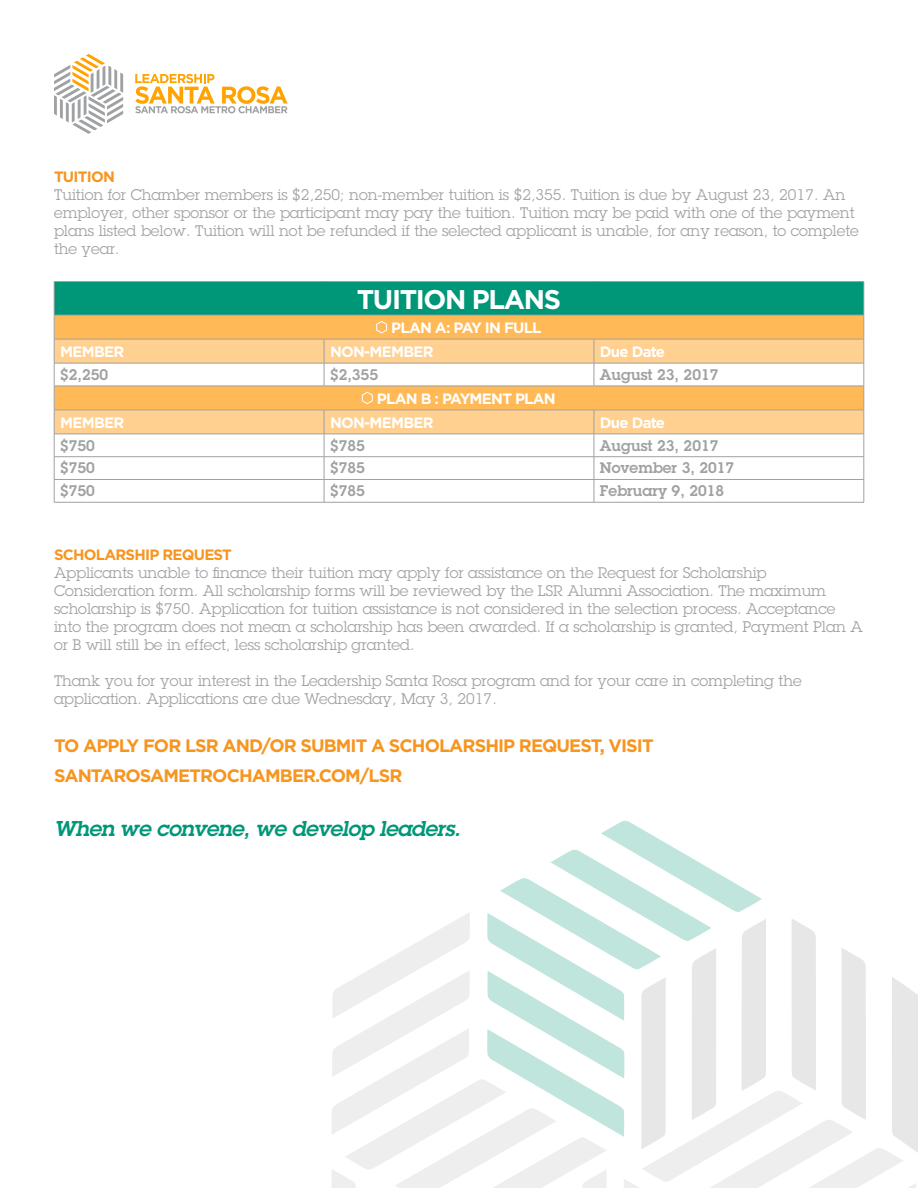
<style>
.page{position:relative;width:918px;height:1188px;background:#fff}
.page>*{position:absolute;margin:0;border:0;box-sizing:border-box;transform-origin:0 0}
.t1{font:700 27px "Gotham";letter-spacing:-.05em;color:#fff}
.t2{font:italic 600 21px "Lubalin Graph Std";letter-spacing:-.02em;color:#009778}
.t3{font:700 18px/30px "Gotham";letter-spacing:-.05em;color:#f7951f}
.t4{font:15px/18px "Lubalin Graph Std";color:#9fa1a3}
.t5{font:600 15px "Lubalin Graph Std";color:#9fa1a3}
.t6{font:700 15px "Gotham";letter-spacing:-.05em;color:#fff}
.t7{font:700 15px "Gotham";letter-spacing:-.05em;color:#f7951f}
</style>
<div class="page">
<svg style="left:54px;top:54px;width:69px;height:80px"></svg>
<svg style="left:135px;top:74px;width:153px;height:39px"></svg>
<svg style="left:332px;top:820px;width:586px;height:368px"></svg>
<div style="left:54px;top:282px;width:810px;height:33px;background:#009778"></div>
<div style="left:55px;top:316px;width:809px;height:23px;background:#ffb957"></div>
<svg style="left:55px;top:340px;width:809px;height:94px;fill:#ffd090"></svg>
<hr style="left:54px;top:434px;width:270px;height:1px;background:#9fa1a3">
<hr style="left:324px;top:434px;width:270px;height:1px;background:#9fa1a3">
<hr style="left:594px;top:434px;width:270px;height:1px;background:#9fa1a3">
<hr style="left:54px;top:456px;width:270px;height:1px;background:#9fa1a3">
<hr style="left:324px;top:456px;width:270px;height:1px;background:#9fa1a3">
<hr style="left:594px;top:456px;width:270px;height:1px;background:#9fa1a3">
<hr style="left:54px;top:479px;width:270px;height:1px;background:#9fa1a3">
<hr style="left:324px;top:479px;width:270px;height:1px;background:#9fa1a3">
<svg style="left:324px;top:411px;width:1px;height:91px"></svg>
<hr style="left:594px;top:479px;width:270px;height:1px;background:#9fa1a3">
<svg style="left:594px;top:411px;width:1px;height:91px"></svg>
<hr style="left:54px;top:502px;width:270px;height:1px;background:#9fa1a3">
<hr style="left:324px;top:502px;width:270px;height:1px;background:#9fa1a3">
<hr style="left:594px;top:502px;width:270px;height:1px;background:#9fa1a3">
<hr style="left:54px;top:281px;width:270px;height:1px;background:#9fa1a3">
<hr style="left:54px;top:282px;width:1px;height:33px;background:#9fa1a3">
<hr style="left:324px;top:281px;width:270px;height:1px;background:#9fa1a3">
<hr style="left:594px;top:281px;width:270px;height:1px;background:#9fa1a3">
<hr style="left:864px;top:282px;width:1px;height:33px;background:#9fa1a3">
<hr style="left:54px;top:315px;width:270px;height:1px;background:#9fa1a3">
<hr style="left:324px;top:315px;width:270px;height:1px;background:#9fa1a3">
<hr style="left:594px;top:315px;width:270px;height:1px;background:#9fa1a3">
<hr style="left:54px;top:386px;width:270px;height:1px;background:#9fa1a3">
<hr style="left:324px;top:386px;width:270px;height:1px;background:#9fa1a3">
<hr style="left:594px;top:386px;width:270px;height:1px;background:#9fa1a3">
<hr style="left:54px;top:410px;width:270px;height:1px;background:#9fa1a3">
<hr style="left:324px;top:410px;width:270px;height:1px;background:#9fa1a3">
<hr style="left:594px;top:410px;width:270px;height:1px;background:#9fa1a3">
<hr style="left:54px;top:339px;width:270px;height:1px;background:#9fa1a3">
<svg style="left:54px;top:315px;width:1px;height:187px"></svg>
<hr style="left:54px;top:363px;width:270px;height:1px;background:#9fa1a3">
<hr style="left:324px;top:339px;width:270px;height:1px;background:#9fa1a3">
<svg style="left:324px;top:339px;width:1px;height:47px"></svg>
<hr style="left:324px;top:363px;width:270px;height:1px;background:#9fa1a3">
<hr style="left:594px;top:339px;width:270px;height:1px;background:#9fa1a3">
<svg style="left:594px;top:339px;width:1px;height:47px"></svg>
<svg style="left:864px;top:315px;width:1px;height:187px"></svg>
<hr style="left:594px;top:363px;width:270px;height:1px;background:#9fa1a3">
<svg style="left:376px;top:321px;width:11px;height:12px"></svg>
<svg style="left:362px;top:392px;width:11px;height:12px"></svg>
<p class="t7" style="left:54px;top:167px;width:62px">TUITION</p>
<p class="t4" style="left:54px;top:186px;width:806px">Tuition for Chamber members is $2,250; non-member tuition is $2,355. Tuition is due by August 23, 2017. An employer, other sponsor or the participant may pay the tuition. Tuition may be paid with one of the payment plans listed below. Tuition will not be refunded if the selected applicant is unable, for any reason, to complete the year.</p>
<p class="t1" style="left:357px;top:282px;width:206px">TUITION PLANS</p>
<p class="t6" style="left:391px;top:318px;width:152px">PLAN A: PAY IN FULL</p>
<p class="t6" style="left:60px;top:342px;width:66px">MEMBER</p>
<p class="t6" style="left:330px;top:342px;width:105px">NON-MEMBER</p>
<p class="t6" style="left:600px;top:342px;width:67px">Due Date</p>
<p class="t5" style="left:60px;top:365px;width:49px">$2,250</p>
<p class="t5" style="left:330px;top:365px;width:49px">$2,355</p>
<p class="t5" style="left:600px;top:365px;width:120px">August 23, 2017</p>
<p class="t6" style="left:377px;top:389px;width:180px">PLAN B : PAYMENT PLAN</p>
<p class="t6" style="left:60px;top:413px;width:66px">MEMBER</p>
<p class="t6" style="left:330px;top:413px;width:105px">NON-MEMBER</p>
<p class="t6" style="left:600px;top:413px;width:67px">Due Date</p>
<p class="t5" style="left:60px;top:435px;width:36px">$750</p>
<p class="t5" style="left:330px;top:435px;width:36px">$785</p>
<p class="t5" style="left:600px;top:435px;width:120px">August 23, 2017</p>
<p class="t5" style="left:60px;top:458px;width:36px">$750</p>
<p class="t5" style="left:330px;top:458px;width:36px">$785</p>
<p class="t5" style="left:600px;top:458px;width:136px">November 3, 2017</p>
<p class="t5" style="left:60px;top:481px;width:36px">$750</p>
<p class="t5" style="left:330px;top:481px;width:36px">$785</p>
<p class="t5" style="left:600px;top:481px;width:126px">February 9, 2018</p>
<p class="t7" style="left:54px;top:545px;width:179px">SCHOLARSHIP REQUEST</p>
<p class="t4" style="left:54px;top:564px;width:810px">Applicants unable to finance their tuition may apply for assistance on the Request for Scholarship Consideration form. All scholarship forms will be reviewed by the LSR Alumni Association. The maximum scholarship is $750. Application for tuition assistance is not considered in the selection process. Acceptance into the program does not mean a scholarship has been awarded. If a scholarship is granted, Payment Plan A or B will still be in effect, less scholarship granted.</p>
<p class="t4" style="left:54px;top:672px;width:749px">Thank you for your interest in the Leadership Santa Rosa program and for your care in completing the application. Applications are due Wednesday, May 3, 2017.</p>
<p class="t3" style="left:54px;top:731px;width:601px">TO APPLY FOR LSR AND/OR SUBMIT A SCHOLARSHIP REQUEST, VISIT<br>SANTAROSAMETROCHAMBER.COM/LSR</p>
<p class="t2" style="left:54px;top:815px;width:408px">When we convene, we develop leaders.</p>
</div>
